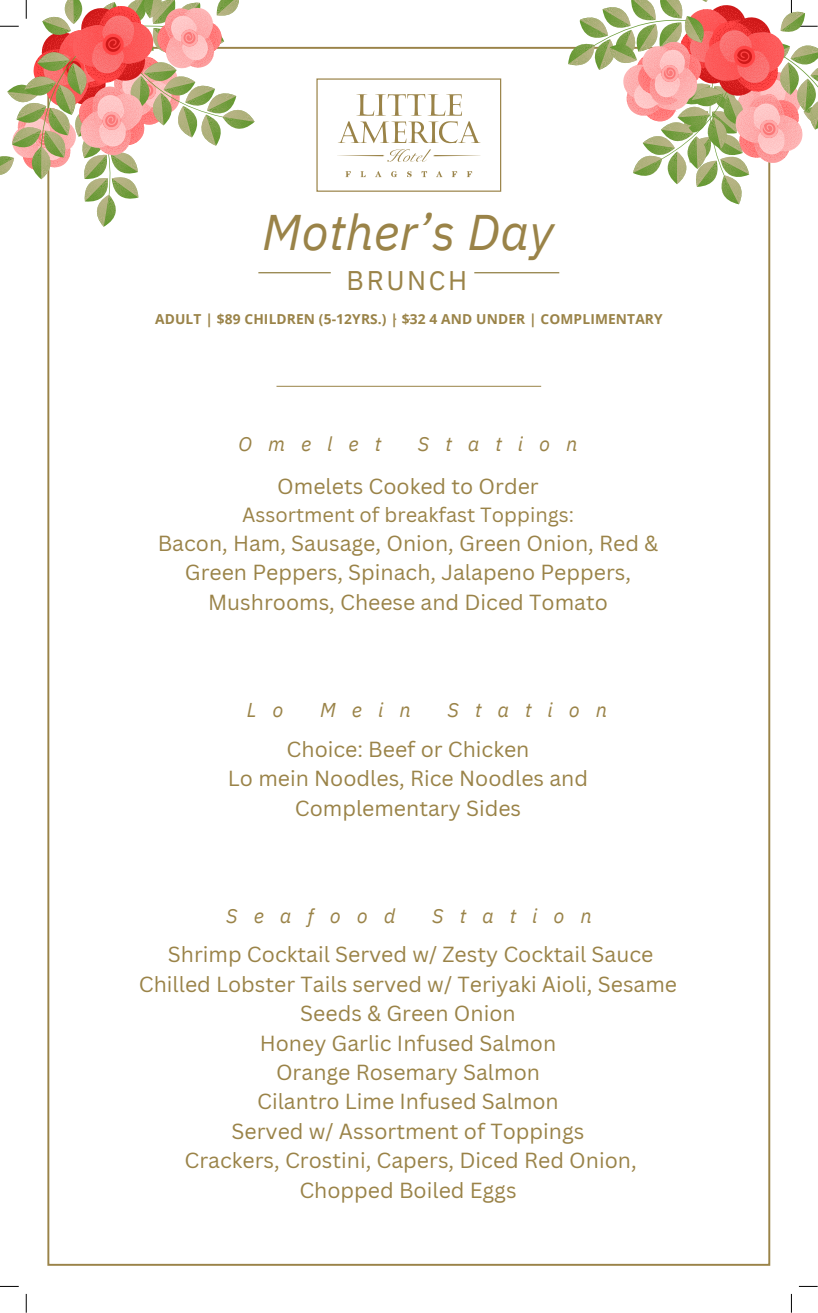
<style>
.page{position:relative;width:818px;height:1313px;background:#fff}
.page>*{position:absolute;margin:0;border:0;box-sizing:border-box;transform-origin:0 0}
.t1{font:italic 49.88px "IBM Plex Sans";letter-spacing:.005em;color:#9a8348}
.t2{font:26.88px "IBM Plex Sans";letter-spacing:.095em;color:#9a8348}
.t3{font:21.25px/29.4px "Canva Sans";color:#9a8348;text-align:center}
.t4{font:italic 20px "IBM Plex Sans";letter-spacing:.8em;color:#9a8348}
.t5{font:20px "Canva Sans";color:#9a8348}
.t6{font:700 13.75px "Open Sans";letter-spacing:.01em;color:#9a8348}
.t7{font:13.75px "Open Sans Condensed";color:#9a8348}
</style>
<div class="page">
<hr style="left:258px;top:272px;width:73px;height:1px;background:#917f44">
<hr style="left:474px;top:272px;width:85px;height:1px;background:#917f44">
<svg style="left:337px;top:149px;width:143px;height:13px"></svg>
<svg style="left:338px;top:94px;width:142px;height:49px"></svg>
<svg style="left:345px;top:171px;width:6px;height:6px"></svg>
<svg style="left:360px;top:171px;width:5px;height:6px"></svg>
<svg style="left:375px;top:171px;width:6px;height:6px"></svg>
<svg style="left:391px;top:171px;width:6px;height:6px"></svg>
<svg style="left:407px;top:171px;width:4px;height:6px"></svg>
<svg style="left:421px;top:171px;width:6px;height:6px"></svg>
<svg style="left:436px;top:171px;width:6px;height:6px"></svg>
<svg style="left:452px;top:171px;width:5px;height:6px"></svg>
<svg style="left:467px;top:171px;width:5px;height:6px"></svg>
<div style="left:316px;top:78px;width:185px;height:114px;border:1px solid #9a8348"></div>
<hr style="left:276px;top:386px;width:265px;height:1px;background:#9a8348">
<svg style="left:0;top:1285px;width:19px;height:2px"></svg>
<svg style="left:798px;top:1285px;width:19px;height:2px"></svg>
<svg style="left:25px;top:1293px;width:2px;height:19px"></svg>
<svg style="left:790px;top:1293px;width:2px;height:19px"></svg>
<svg style="left:0;top:0;width:256px;height:228px"></svg>
<svg style="left:565px;top:0;width:253px;height:205px"></svg>
<p class="t1" style="left:262px;top:199px;width:293px">Mother’s Day</p>
<p class="t2" style="left:346px;top:262px;width:122px">BRUNCH</p>
<p class="t7" style="left:394px;top:309px;width:19px">· ·</p>
<h2 class="t6" style="left:155px;top:309px;width:509px">ADULT | $89 CHILDREN (5-12YRS.) | $32 4 AND UNDER | COMPLIMENTARY</h2>
<p class="t4" style="left:238px;top:431px;width:144px">Omelet</p>
<p class="t4" style="left:418px;top:431px;width:161px">Station</p>
<p class="t3" style="left:277px;top:471px;width:263px">Omelets Cooked to Order</p>
<p class="t5" style="left:242px;top:500px;width:333px">Assortment of breakfast Toppings:</p>
<p class="t3" style="left:158px;top:528px;width:502px">Bacon, Ham, Sausage, Onion, Green Onion, Red &amp;<br>Green Peppers, Spinach, Jalapeno Peppers,<br>Mushrooms, Cheese and Diced Tomato</p>
<h1 class="t4" style="left:247px;top:697px;width:38px">L o</h1>
<h1 class="t4" style="left:320px;top:697px;width:92px">Mein</h1>
<h1 class="t4" style="left:447px;top:697px;width:161px">Station</h1>
<p class="t3" style="left:228px;top:734px;width:361px">Choice: Beef or Chicken<br>Lo mein Noodles, Rice Noodles and<br>Complementary Sides</p>
<p class="t4" style="left:226px;top:903px;width:171px">Seafood</p>
<p class="t4" style="left:432px;top:903px;width:161px">Station</p>
<p class="t3" style="left:139px;top:939px;width:539px">Shrimp Cocktail Served w/ Zesty Cocktail Sauce Chilled Lobster Tails served w/ Teriyaki Aioli, Sesame Seeds &amp; Green Onion<br>Honey Garlic Infused Salmon<br>Orange Rosemary Salmon<br>Cilantro Lime Infused Salmon<br>Served w/ Assortment of Toppings<br>Crackers, Crostini, Capers, Diced Red Onion, Chopped Boiled Eggs</p>
</div>
